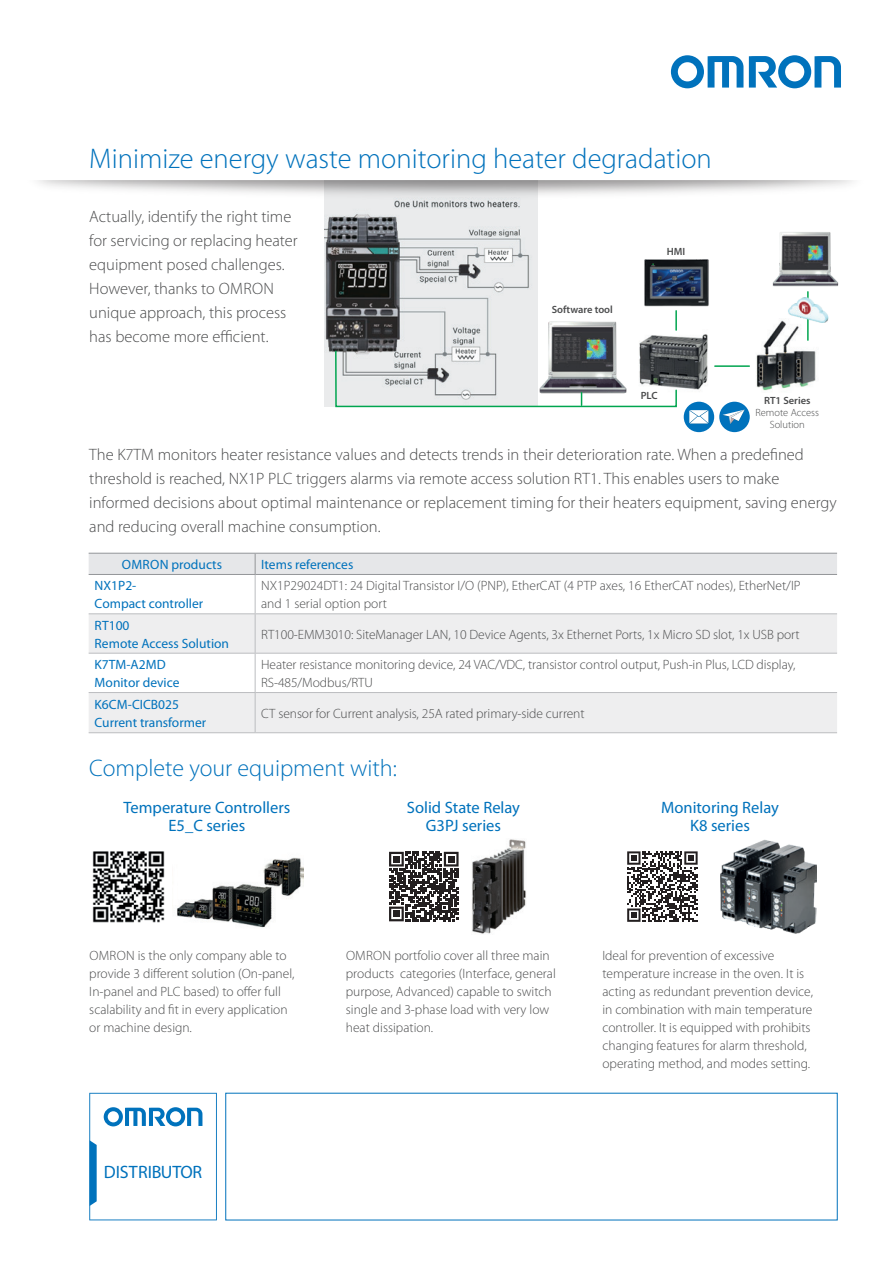
<style>
.page{position:relative;width:893px;height:1263px;background:#fff}
.page>*{position:absolute;margin:0;border:0;box-sizing:border-box;transform-origin:0 0}
.t1{font:300 28.5px "Myriad Pro";color:#0072bc}
.t2{font:300 24px "Myriad Pro";color:#0072bc}
.t3{font:18px "Myriad Pro";color:#0072bc}
.t4{font:300 16.5px/24px "Myriad Pro";color:#4b4c4d}
.t5{font:16.5px/18px "Myriad Pro";color:#0072bc;text-align:center}
.t6{font:300 13.5px/18px "Myriad Pro";color:#4b4c4d}
.t7{font:13.5px/18px "Myriad Pro";color:#0072bc}
.t8{font:600 10.5px "Myriad Pro";color:#4b4c4d}
.t9{font:300 10.5px/12px "Myriad Pro";color:#4b4c4d;text-align:center}
</style>
<div class="page">
<img style="left:325px;top:235px;width:212px;height:172px">
<img style="left:38px;top:181px;width:814px;height:54px">
<svg style="left:671px;top:55px;width:72px;height:33px"></svg>
<svg style="left:749px;top:55px;width:92px;height:33px"></svg>
<svg style="left:89px;top:614px;width:748px;height:118px;fill:#eeeeef"></svg>
<hr style="left:89px;top:613px;width:166px;height:1px;background:#bcbdc0">
<hr style="left:255px;top:613px;width:582px;height:1px;background:#bcbdc0">
<hr style="left:89px;top:653px;width:166px;height:1px;background:#bcbdc0">
<hr style="left:255px;top:653px;width:582px;height:1px;background:#bcbdc0">
<hr style="left:89px;top:692px;width:166px;height:1px;background:#bcbdc0">
<hr style="left:255px;top:692px;width:582px;height:1px;background:#bcbdc0">
<hr style="left:89px;top:732px;width:166px;height:1px;background:#bcbdc0">
<hr style="left:255px;top:732px;width:582px;height:1px;background:#bcbdc0">
<hr style="left:89px;top:574px;width:166px;height:1px;background:#939598">
<hr style="left:255px;top:574px;width:582px;height:1px;background:#939598">
<hr style="left:255px;top:575px;width:1px;height:38px;background:#bcbdc0">
<hr style="left:255px;top:614px;width:1px;height:39px;background:#bcbdc0">
<hr style="left:255px;top:653px;width:1px;height:39px;background:#bcbdc0">
<hr style="left:255px;top:693px;width:1px;height:39px;background:#bcbdc0">
<div style="left:89px;top:553px;width:748px;height:21px;background:#e6e7e9"></div>
<svg style="left:89px;top:1093px;width:128px;height:127px"></svg>
<img style="left:177px;top:857px;width:127px;height:71px">
<img style="left:472px;top:839px;width:54px;height:95px">
<img style="left:720px;top:839px;width:96px;height:95px">
<svg style="left:389px;top:852px;width:70px;height:69px"></svg>
<div style="left:393px;top:911px;width:7px;height:6px;background:#231f20"></div>
<img style="left:92px;top:851px;width:73px;height:72px">
<svg style="left:627px;top:851px;width:71px;height:71px"></svg>
<img style="left:526px;top:316px;width:91px;height:34px">
<img style="left:639px;top:330px;width:76px;height:60px">
<svg style="left:334px;top:350px;width:344px;height:58px"></svg>
<svg style="left:675px;top:321px;width:2px;height:9px"></svg>
<img style="left:749px;top:320px;width:70px;height:71px">
<hr style="left:715px;top:365px;width:34px;height:2px;background:#00a54f">
<hr style="left:807px;top:292px;width:2px;height:48px;background:#00a54f">
<div style="left:684px;top:402px;width:30px;height:30px;background:#0072bc;border-radius:50%"></div>
<div style="left:719px;top:402px;width:31px;height:30px;background:#0072bc;border-radius:50%"></div>
<svg style="left:689px;top:410px;width:20px;height:14px"></svg>
<svg style="left:723px;top:410px;width:22px;height:14px"></svg>
<img style="left:784px;top:298px;width:45px;height:24px">
<img style="left:772px;top:228px;width:73px;height:59px">
<img style="left:644px;top:259px;width:65px;height:62px">
<h1 class="t1" style="left:89px;top:142px;width:624px">Minimize energy waste monitoring heater degradation</h1>
<p class="t4" style="left:89px;top:205px;width:210px">Actually, identify the right time for servicing or replacing heater equipment posed challenges.<br>However, thanks to OMRON unique approach, this process has become more efficient.</p>
<p class="t8" style="left:552px;top:304px;width:63px">Software tool</p>
<p class="t8" style="left:667px;top:245px;width:20px">HMI</p>
<p class="t8" style="left:641px;top:390px;width:18px">PLC</p>
<p class="t8" style="left:764px;top:394px;width:48px">RT1 Series</p>
<p class="t9" style="left:755px;top:406px;width:65px">Remote Access<br>Solution</p>
<p class="t4" style="left:89px;top:442px;width:749px">The K7TM monitors heater resistance values and detects trends in their deterioration rate. When a predefined threshold is reached, NX1P PLC triggers alarms via remote access solution RT1. This enables users to make informed decisions about optimal maintenance or replacement timing for their heaters equipment, saving energy and reducing overall machine consumption.</p>
<p class="t7" style="left:122px;top:556px;width:102px">OMRON products</p>
<p class="t7" style="left:261px;top:556px;width:94px">Items references</p>
<p class="t7" style="left:95px;top:577px;width:110px">NX1P2-<br>Compact controller</p>
<p class="t6" style="left:261px;top:577px;width:541px">NX1P29024DT1: 24 Digital Transistor I/O (PNP), EtherCAT (4 PTP axes, 16 EtherCAT nodes), EtherNet/IP and 1 serial option port</p>
<p class="t7" style="left:95px;top:616px;width:136px">RT100<br>Remote Access Solution</p>
<p class="t6" style="left:261px;top:625px;width:540px">RT100-EMM3010: SiteManager LAN, 10 Device Agents, 3x Ethernet Ports, 1x Micro SD slot, 1x USB port</p>
<p class="t7" style="left:95px;top:656px;width:86px">K7TM-A2MD<br>Monitor device</p>
<p class="t6" style="left:261px;top:656px;width:536px">Heater resistance monitoring device, 24 VAC/VDC, transistor control output, Push-in Plus, LCD display,<br>RS-485/Modbus/RTU</p>
<p class="t7" style="left:95px;top:695px;width:113px">K6CM-CICB025<br>Current transformer</p>
<p class="t6" style="left:261px;top:704px;width:325px">CT sensor for Current analysis, 25A rated primary-side current</p>
<h2 class="t2" style="left:89px;top:755px;width:309px">Complete your equipment with:</h2>
<p class="t5" style="left:124px;top:798px;width:168px">Temperature Controllers<br>E5_C series</p>
<p class="t5" style="left:407px;top:798px;width:115px">Solid State Relay<br>G3PJ series</p>
<p class="t5" style="left:661px;top:798px;width:119px">Monitoring Relay<br>K8 series</p>
<p class="t6" style="left:89px;top:947px;width:207px">OMRON is the only company able to provide 3 different solution (On-panel, In-panel and PLC based) to offer full scalability and fit in every application or machine design.</p>
<p class="t6" style="left:346px;top:947px;width:211px">OMRON portfolio cover all three main products categories (Interface, general purpose, Advanced) capable to switch single and 3-phase load with very low heat dissipation.</p>
<p class="t6" style="left:602px;top:947px;width:212px">Ideal for prevention of excessive temperature increase in the oven. It is acting as redundant prevention device, in combination with main temperature controller. It is equipped with prohibits changing features for alarm threshold, operating method, and modes setting.</p>
<h3 class="t3" style="left:104px;top:1161px;width:100px">DISTRIBUTOR</h3>
</div>
